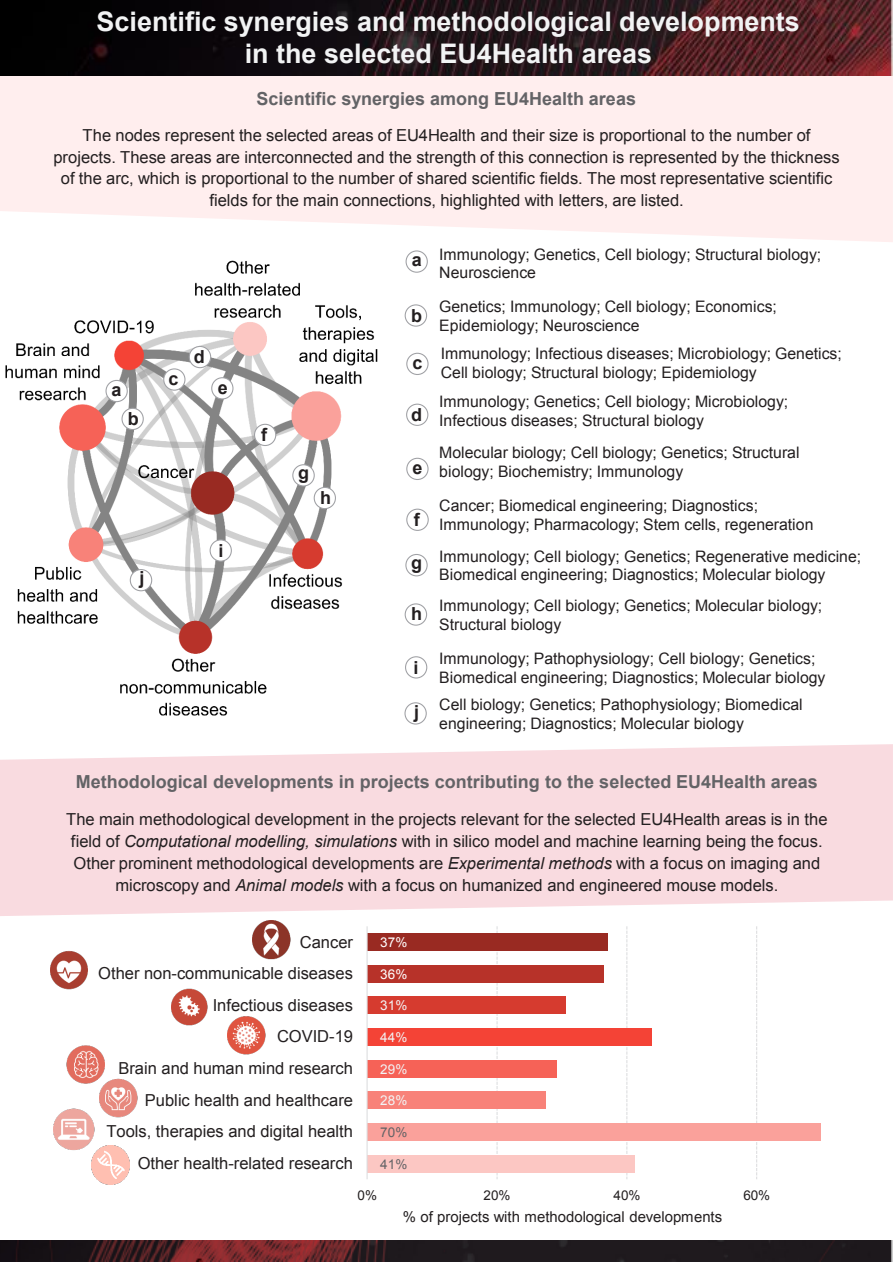
<style>
.page{position:relative;width:893px;height:1263px;background:#fff}
.page>*{position:absolute;margin:0;border:0;box-sizing:border-box;transform-origin:0 0}
.t1{font:700 27px/32.4px "Arial";color:#f2f3f4;text-align:center}
.t2{font:700 18px "Arial";color:#636366}
.t3{font:700 18px "Arial";color:#231f20}
.t4{font:16.65px "Arial";color:#231f20}
.t5{font:16.5px/21.8px "Arial";color:#231f20;text-align:center}
.t6{font:15.9px "Arial";color:#231f20}
.t7{font:15.75px/18.9px "Arial";color:#231f20}
.t8{font:14.85px "Arial";color:#231f20}
.t9{font:13.5px "Arial";letter-spacing:.005em;color:#f2f3f4}
.t10{font:13.5px "Arial";color:#231f20}
.t11{font:13.5px "Arial";color:#636366}
.t12{font:13.5px "Arial";color:#fff}
.s1{font-style:italic}
</style>
<div class="page">
<img style="left:6px;top:260px;width:372px;height:456px">
<svg style="left:0;top:744px;width:893px;height:172px;background:#f9dee2"></svg>
<svg style="left:0;top:75px;width:893px;height:167px;background:#fdeeee"></svg>
<img style="left:0;top:0;width:893px;height:75px">
<img style="left:0;top:1240px;width:893px;height:21px">
<svg style="left:496px;top:926px;width:2px;height:253px"></svg>
<svg style="left:626px;top:926px;width:1px;height:253px"></svg>
<svg style="left:756px;top:926px;width:1px;height:253px"></svg>
<div style="left:367px;top:1155px;width:267px;height:17px;background:#fcc7c3"></div>
<div style="left:367px;top:1123px;width:454px;height:17px;background:#faa19b"></div>
<div style="left:367px;top:1091px;width:179px;height:18px;background:#f88279"></div>
<div style="left:367px;top:1060px;width:190px;height:17px;background:#f66257"></div>
<div style="left:367px;top:1028px;width:284px;height:18px;background:#f44336"></div>
<div style="left:367px;top:996px;width:199px;height:18px;background:#d63b2f"></div>
<div style="left:367px;top:965px;width:237px;height:17px;background:#b73229"></div>
<div style="left:367px;top:933px;width:240px;height:18px;background:#992a22"></div>
<hr style="left:367px;top:926px;width:1px;height:253px;background:#dcdddf">
<div style="left:406px;top:250px;width:22px;height:23px;border:1px solid #a0a1a5;border-radius:50%"></div>
<div style="left:405px;top:304px;width:22px;height:23px;border:1px solid #a0a1a5;border-radius:50%"></div>
<div style="left:406px;top:353px;width:23px;height:22px;border:1px solid #a0a1a5;border-radius:50%"></div>
<div style="left:406px;top:404px;width:22px;height:22px;border:1px solid #a0a1a5;border-radius:50%"></div>
<div style="left:406px;top:458px;width:23px;height:22px;border:1px solid #a0a1a5;border-radius:50%"></div>
<div style="left:406px;top:509px;width:23px;height:22px;border:1px solid #a0a1a5;border-radius:50%"></div>
<div style="left:405px;top:554px;width:23px;height:22px;border:1px solid #a0a1a5;border-radius:50%"></div>
<div style="left:405px;top:603px;width:22px;height:23px;border:1px solid #a0a1a5;border-radius:50%"></div>
<div style="left:405px;top:656px;width:22px;height:22px;border:1px solid #a0a1a5;border-radius:50%"></div>
<div style="left:404px;top:702px;width:23px;height:22px;border:1px solid #a0a1a5;border-radius:50%"></div>
<img style="left:252px;top:921px;width:38px;height:39px">
<img style="left:50px;top:950px;width:38px;height:40px">
<img style="left:171px;top:988px;width:36px;height:38px">
<img style="left:227px;top:1016px;width:38px;height:39px">
<img style="left:66px;top:1045px;width:38px;height:39px">
<img style="left:100px;top:1072px;width:38px;height:46px">
<img style="left:54px;top:1108px;width:41px;height:43px">
<div style="left:106px;top:380px;width:21px;height:22px;background:#fff;border-radius:50%"></div>
<div style="left:105px;top:380px;width:23px;height:22px;border:1px solid #a0a1a5;border-radius:50%"></div>
<div style="left:122px;top:408px;width:21px;height:21px;background:#fff;border-radius:50%"></div>
<div style="left:121px;top:408px;width:23px;height:22px;border:1px solid #a0a1a5;border-radius:50%"></div>
<div style="left:164px;top:369px;width:21px;height:21px;background:#fff;border-radius:50%"></div>
<div style="left:163px;top:368px;width:22px;height:23px;border:1px solid #a0a1a5;border-radius:50%"></div>
<div style="left:189px;top:346px;width:22px;height:22px;background:#fff;border-radius:50%"></div>
<div style="left:189px;top:346px;width:22px;height:22px;border:1px solid #a0a1a5;border-radius:50%"></div>
<div style="left:212px;top:378px;width:21px;height:21px;background:#fff;border-radius:50%"></div>
<div style="left:211px;top:377px;width:22px;height:22px;border:1px solid #a0a1a5;border-radius:50%"></div>
<div style="left:255px;top:424px;width:21px;height:21px;background:#fff;border-radius:50%"></div>
<div style="left:254px;top:424px;width:22px;height:22px;border:1px solid #a0a1a5;border-radius:50%"></div>
<div style="left:293px;top:465px;width:21px;height:21px;background:#fff;border-radius:50%"></div>
<div style="left:292px;top:464px;width:23px;height:22px;border:1px solid #a0a1a5;border-radius:50%"></div>
<div style="left:314px;top:487px;width:21px;height:22px;background:#fff;border-radius:50%"></div>
<div style="left:314px;top:487px;width:22px;height:22px;border:1px solid #a0a1a5;border-radius:50%"></div>
<div style="left:210px;top:540px;width:21px;height:21px;background:#fff;border-radius:50%"></div>
<div style="left:210px;top:539px;width:22px;height:23px;border:1px solid #a0a1a5;border-radius:50%"></div>
<div style="left:130px;top:570px;width:22px;height:21px;background:#fff;border-radius:50%"></div>
<div style="left:130px;top:569px;width:22px;height:22px;border:1px solid #a0a1a5;border-radius:50%"></div>
<img style="left:92px;top:1146px;width:38px;height:38px">
<p class="t1" style="left:97px;top:6px;width:705px">Scientific synergies and methodological developments in the selected EU4Health areas</p>
<p class="t2" style="left:257px;top:86px;width:381px">Scientific synergies among EU4Health areas</p>
<p class="t5" style="left:53px;top:124px;width:788px">The nodes represent the selected areas of EU4Health and their size is proportional to the number of projects. These areas are interconnected and the strength of this connection is represented by the thickness of the arc, which is proportional to the number of shared scientific fields. The most representative scientific</p>
<p class="t4" style="left:209px;top:189px;width:476px">fields for the main connections, highlighted with letters, are listed.</p>
<p class="t3" style="left:111px;top:377px;width:11px">a</p>
<p class="t3" style="left:128px;top:406px;width:13px">b</p>
<p class="t3" style="left:169px;top:366px;width:11px">c</p>
<p class="t3" style="left:194px;top:345px;width:12px">d</p>
<p class="t3" style="left:218px;top:375px;width:11px">e</p>
<p class="t3" style="left:140px;top:566px;width:7px">j</p>
<p class="t3" style="left:219px;top:538px;width:6px">i</p>
<p class="t3" style="left:261px;top:423px;width:7px">f</p>
<p class="t3" style="left:298px;top:461px;width:12px">g</p>
<p class="t3" style="left:320px;top:486px;width:12px">h</p>
<p class="t3" style="left:412px;top:248px;width:11px">a</p>
<p class="t3" style="left:411px;top:303px;width:12px">b</p>
<p class="t3" style="left:412px;top:351px;width:11px">c</p>
<p class="t3" style="left:411px;top:403px;width:12px">d</p>
<p class="t3" style="left:412px;top:455px;width:11px">e</p>
<p class="t3" style="left:414px;top:507px;width:7px">f</p>
<p class="t3" style="left:411px;top:550px;width:12px">g</p>
<p class="t3" style="left:411px;top:602px;width:12px">h</p>
<p class="t3" style="left:413px;top:655px;width:6px">i</p>
<p class="t3" style="left:414px;top:699px;width:6px">j</p>
<p class="t7" style="left:439px;top:245px;width:383px">Immunology; Genetics, Cell biology; Structural biology;<br>Neuroscience</p>
<p class="t7" style="left:439px;top:297px;width:339px">Genetics; Immunology; Cell biology; Economics;<br>Epidemiology; Neuroscience</p>
<p class="t7" style="left:441px;top:344px;width:403px">Immunology; Infectious diseases; Microbiology; Genetics;<br>Cell biology; Structural biology; Epidemiology</p>
<p class="t7" style="left:439px;top:392px;width:350px">Immunology; Genetics; Cell biology; Microbiology;<br>Infectious diseases; Structural biology</p>
<p class="t6" style="left:439px;top:442px;width:362px">Molecular biology; Cell biology; Genetics; Structural</p>
<p class="t7" style="left:439px;top:455px;width:320px;line-height:33.6px">biology; Biochemistry; Immunology<br>Cancer; Biomedical engineering; Diagnostics;</p>
<p class="t6" style="left:439px;top:514px;width:376px">Immunology; Pharmacology; Stem cells, regeneration</p>
<p class="t7" style="left:439px;top:547px;width:423px">Immunology; Cell biology; Genetics; Regenerative medicine;<br>Biomedical engineering; Diagnostics; Molecular biology</p>
<p class="t7" style="left:439px;top:596px;width:384px">Immunology; Cell biology; Genetics; Molecular biology;<br>Structural biology</p>
<p class="t7" style="left:439px;top:649px;width:388px">Immunology; Pathophysiology; Cell biology; Genetics;<br>Biomedical engineering; Diagnostics; Molecular biology</p>
<p class="t7" style="left:439px;top:695px;width:365px">Cell biology; Genetics; Pathophysiology; Biomedical engineering; Diagnostics; Molecular biology</p>
<p class="t2" style="left:76px;top:769px;width:743px">Methodological developments in projects contributing to the selected EU4Health areas</p>
<p class="t5" style="left:66px;top:809px;width:763px">The main methodological development in the projects relevant for the selected EU4Health areas is in the field of <span class="s1">Computational modelling, simulations</span> with in silico model and machine learning being the focus.<br>Other prominent methodological developments are <span class="s1">Experimental methods</span> with a focus on imaging and microscopy and <span class="s1">Animal models</span> with a focus on humanized and engineered mouse models.</p>
<p class="t5" style="left:300px;top:931px;width:55px">Cancer</p>
<p class="t12" style="left:380px;top:933px;width:29px">37%</p>
<p class="t5" style="left:98px;top:963px;width:256px">Other non-communicable diseases</p>
<p class="t12" style="left:380px;top:965px;width:29px">36%</p>
<p class="t5" style="left:213px;top:994px;width:142px">Infectious diseases</p>
<p class="t9" style="left:380px;top:997px;width:29px">31%</p>
<p class="t5" style="left:277px;top:1026px;width:78px">COVID-19</p>
<p class="t9" style="left:380px;top:1028px;width:29px">44%</p>
<p class="t5" style="left:118px;top:1057px;width:236px">Brain and human mind research</p>
<p class="t9" style="left:380px;top:1060px;width:29px">29%</p>
<p class="t5" style="left:145px;top:1089px;width:209px">Public health and healthcare</p>
<p class="t9" style="left:380px;top:1092px;width:29px">28%</p>
<p class="t5" style="left:106px;top:1121px;width:248px">Tools, therapies and digital health</p>
<p class="t11" style="left:380px;top:1123px;width:29px">70%</p>
<p class="t5" style="left:138px;top:1152px;width:217px">Other health-related research</p>
<p class="t11" style="left:380px;top:1155px;width:29px">41%</p>
<p class="t10" style="left:357px;top:1186px;width:21px">0%</p>
<p class="t10" style="left:484px;top:1186px;width:28px">20%</p>
<p class="t10" style="left:613px;top:1186px;width:28px">40%</p>
<p class="t10" style="left:743px;top:1186px;width:28px">60%</p>
<p class="t8" style="left:403px;top:1207px;width:321px">% of projects with methodological developments</p>
</div>
